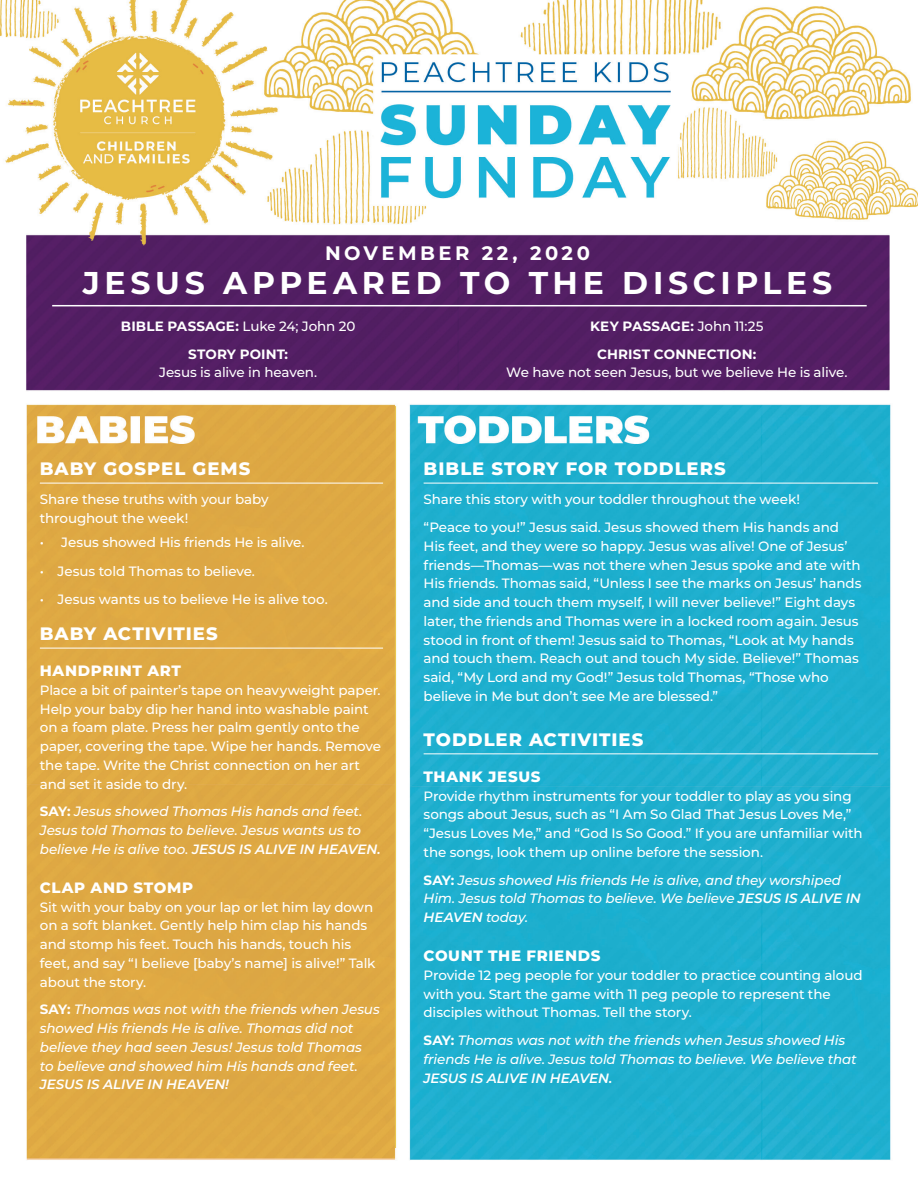
<style>
.page{position:relative;width:918px;height:1188px;background:#fff}
.page>*{position:absolute;margin:0;border:0;box-sizing:border-box;transform-origin:0 0}
.t1{font:700 31.5px "Montserrat";letter-spacing:.15em;color:#fff}
.t2{font:700 19.5px "Montserrat";letter-spacing:.175em;color:#fff}
.T_header{font:800 18px "Montserrat";letter-spacing:.055em;color:#fff}
.T_subheading{font:800 15px "Montserrat";letter-spacing:.045em;color:#fff}
.T_body_copy{font:500 13.5px/18.8px "Montserrat";letter-spacing:-.01em;color:#fff}
.T_body_copy-2{font:italic 500 13.5px/18.8px "Montserrat";letter-spacing:-.01em;color:#fff}
.T_truth_list{font:500 13.5px "Montserrat";letter-spacing:-.005em;color:#fff}
.t3{font:700 13.5px "Montserrat";letter-spacing:.015em;color:#fff}
.s1{font-weight:500}
.s2{font-weight:700}
.s3{font-weight:700;font-style:normal}
.s4{font-weight:600}
</style>
<div class="page">
<img style="left:0;top:0;width:918px;height:1160px">
<hr style="left:40px;top:483px;width:343px;height:1px;background:#fff">
<hr style="left:40px;top:648px;width:343px;height:1px;background:#fff">
<hr style="left:52px;top:305px;width:815px;height:1px;background:#fff">
<hr style="left:395px;top:406px;width:1px;height:742px;background:#e7c445">
<hr style="left:424px;top:483px;width:454px;height:1px;background:#fff">
<hr style="left:424px;top:753px;width:454px;height:1px;background:#fff">
<p class="t2" style="left:325px;top:239px;width:266px">NOVEMBER 22, 2020</p>
<p class="t1" style="left:83px;top:261px;width:751px">JESUS APPEARED TO THE DISCIPLES</p>
<p class="t3" style="left:121px;top:316px;width:236px">BIBLE PASSAGE: <span class="s1">Luke 24; John 20</span></p>
<p class="T_body_copy" style="left:159px;top:344px;width:159px;text-align:center"><span class="s2">STORY POINT:<br></span>Jesus is alive in heaven.</p>
<p class="T_header" style="left:40px;top:456px;width:212px">BABY GOSPEL GEMS</p>
<p class="T_body_copy" style="left:40px;top:490px;width:230px">Share these truths with your baby throughout the week!</p>
<p class="T_truth_list" style="left:40px;top:533px;width:266px">• Jesus showed His friends He is alive.</p>
<p class="T_truth_list" style="left:40px;top:562px;width:217px">• Jesus told Thomas to believe.</p>
<p class="T_truth_list" style="left:40px;top:590px;width:289px">• Jesus wants us to believe He is alive too.</p>
<p class="T_header" style="left:40px;top:621px;width:180px">BABY ACTIVITIES</p>
<p class="T_subheading" style="left:40px;top:660px;width:143px">HANDPRINT ART</p>
<p class="T_body_copy" style="left:40px;top:680px;width:343px">Place a bit of painter’s tape on heavyweight paper.<br>Help your baby dip her hand into washable paint on a foam plate. Press her palm gently onto the paper, covering the tape. Wipe her hands. Remove the tape. Write the Christ connection on her art and set it aside to dry.</p>
<p class="T_body_copy-2" style="left:40px;top:802px;width:343px"><span class="s3">SAY:</span> Jesus showed Thomas His hands and feet.<br>Jesus told Thomas to believe. Jesus wants us to believe He is alive too. <span class="s4">JESUS IS ALIVE IN HEAVEN.</span></p>
<p class="T_subheading" style="left:40px;top:877px;width:155px">CLAP AND STOMP</p>
<p class="T_body_copy" style="left:40px;top:897px;width:337px">Sit with your baby on your lap or let him lay down on a soft blanket. Gently help him clap his hands and stomp his feet. Touch his hands, touch his feet, and say “I believe [baby’s name] is alive!” Talk about the story.</p>
<p class="T_body_copy-2" style="left:40px;top:1000px;width:341px"><span class="s3">SAY:</span> Thomas was not with the friends when Jesus showed His friends He is alive. Thomas did not believe they had seen Jesus! Jesus told Thomas<br>to believe and showed him His hands and feet.<br><span class="s4">JESUS IS ALIVE IN HEAVEN!</span></p>
<p class="t3" style="left:590px;top:316px;width:175px">KEY PASSAGE: <span class="s1">John 11:25</span></p>
<p class="T_body_copy" style="left:506px;top:344px;width:343px;text-align:center"><span class="s2">CHRIST CONNECTION:<br></span>We have not seen Jesus, but we believe He is alive.</p>
<p class="T_header" style="left:424px;top:456px;width:304px">BIBLE STORY FOR TODDLERS</p>
<p class="T_body_copy" style="left:424px;top:490px;width:378px">Share this story with your toddler throughout the week!</p>
<p class="T_body_copy" style="left:424px;top:518px;width:439px">“Peace to you!” Jesus said. Jesus showed them His hands and His feet, and they were so happy. Jesus was alive! One of Jesus’ friends—Thomas—was not there when Jesus spoke and ate with His friends. Thomas said, “Unless I see the marks on Jesus’ hands and side and touch them myself, I will never believe!” Eight days later, the friends and Thomas were in a locked room again. Jesus stood in front of them! Jesus said to Thomas, “Look at My hands and touch them. Reach out and touch My side. Believe!” Thomas said, “My Lord and my God!” Jesus told Thomas, “Those who believe in Me but don’t see Me are blessed.”</p>
<p class="T_header" style="left:424px;top:726px;width:221px">TODDLER ACTIVITIES</p>
<p class="T_subheading" style="left:424px;top:766px;width:118px">THANK JESUS</p>
<p class="T_body_copy" style="left:424px;top:786px;width:441px">Provide rhythm instruments for your toddler to play as you sing songs about Jesus, such as “I Am So Glad That Jesus Loves Me,” “Jesus Loves Me,” and “God Is So Good.” If you are unfamiliar with the songs, look them up online before the session.</p>
<p class="T_body_copy-2" style="left:424px;top:870px;width:439px"><span class="s3">SAY:</span> Jesus showed His friends He is alive, and they worshiped<br>Him. Jesus told Thomas to believe. We believe <span class="s4">JESUS IS ALIVE IN<br>HEAVEN</span> today.</p>
<p class="T_subheading" style="left:424px;top:945px;width:178px">COUNT THE FRIENDS</p>
<p class="T_body_copy" style="left:424px;top:965px;width:441px">Provide 12 peg people for your toddler to practice counting aloud with you. Start the game with 11 peg people to represent the disciples without Thomas. Tell the story.</p>
<p class="T_body_copy-2" style="left:424px;top:1031px;width:435px"><span class="s3">SAY:</span> Thomas was not with the friends when Jesus showed His friends He is alive. Jesus told Thomas to believe. We believe that<br><span class="s4">JESUS IS ALIVE IN HEAVEN.</span></p>
</div>
